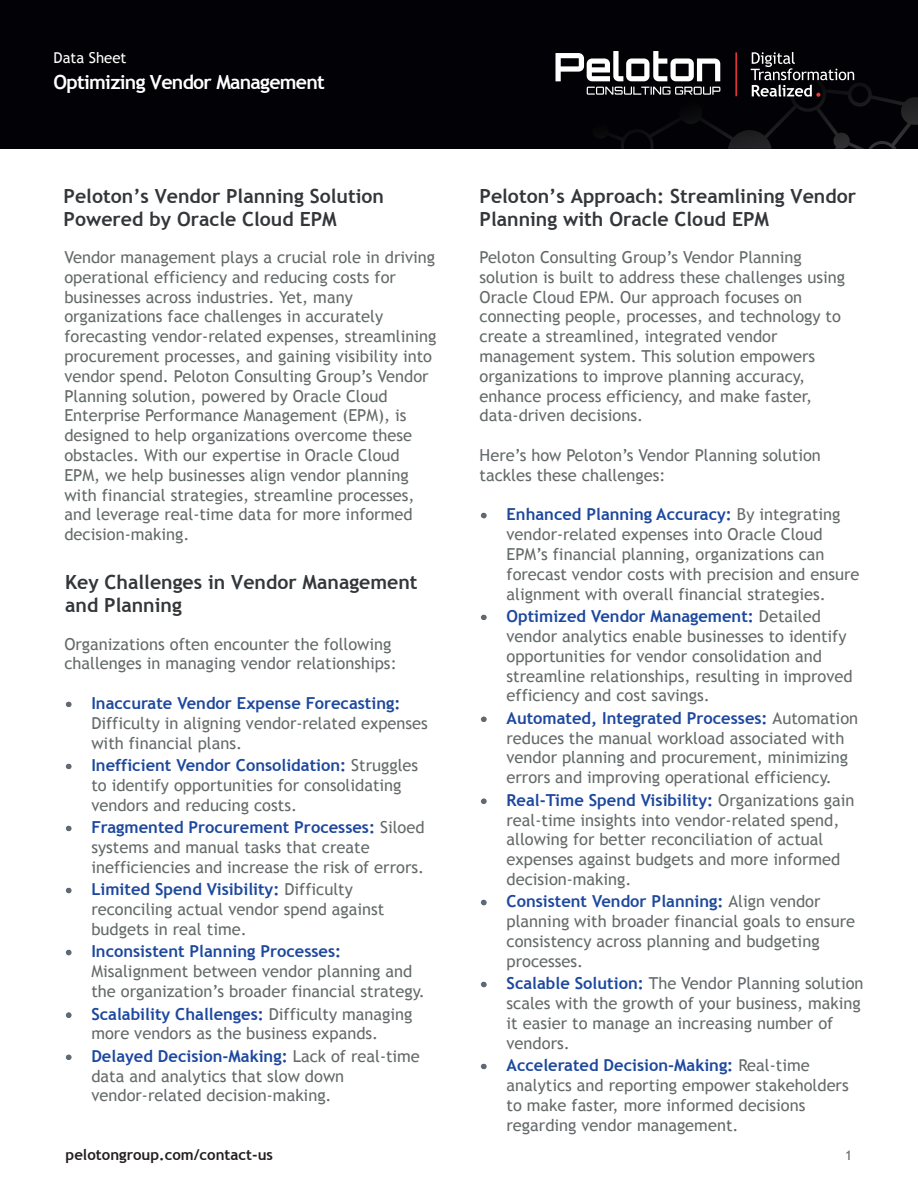
<style>
.page{position:relative;width:918px;height:1188px;background:#fff}
.page>*{position:absolute;margin:0;border:0;box-sizing:border-box;transform-origin:0 0}
.t1{font:700 19.5px/23.4px "Trebuchet MS";color:#33373a}
.t2{font:700 19.5px "Trebuchet MS";letter-spacing:-.035em;color:#fff}
.t3{font:16.5px/19.8px "Trebuchet MS";color:#646969}
.t4{font:700 16.5px "Trebuchet MS";color:#1d489e}
.t5{font:700 15px "Trebuchet MS";color:#231f20}
.t6{font:15px "Trebuchet MS";color:#fff}
.t7{font:13.5px "Trebuchet MS";color:#656a6b}
.s1{font-weight:700;color:#1d489e}
</style>
<div class="page">
<div style="left:0;top:0;width:918px;height:149px;background:#020206"></div>
<svg style="left:556px;top:51px;width:362px;height:98px"></svg>
<svg style="left:66px;top:702px;width:5px;height:5px"></svg>
<svg style="left:66px;top:764px;width:5px;height:5px"></svg>
<svg style="left:66px;top:826px;width:5px;height:5px"></svg>
<svg style="left:66px;top:888px;width:5px;height:5px"></svg>
<svg style="left:66px;top:950px;width:5px;height:5px"></svg>
<svg style="left:66px;top:1012px;width:5px;height:5px"></svg>
<svg style="left:66px;top:1055px;width:5px;height:5px"></svg>
<svg style="left:481px;top:513px;width:6px;height:5px"></svg>
<svg style="left:481px;top:615px;width:6px;height:5px"></svg>
<svg style="left:481px;top:717px;width:6px;height:5px"></svg>
<svg style="left:481px;top:799px;width:6px;height:5px"></svg>
<svg style="left:481px;top:900px;width:6px;height:5px"></svg>
<svg style="left:481px;top:982px;width:6px;height:5px"></svg>
<svg style="left:481px;top:1064px;width:6px;height:5px"></svg>
<p class="t6" style="left:53px;top:48px;width:75px">Data Sheet</p>
<p class="t2" style="left:53px;top:69px;width:273px">Optimizing Vendor Management</p>
<p class="t1" style="left:64px;top:184px;width:322px">Peloton’s Vendor Planning Solution<br>Powered by Oracle Cloud EPM</p>
<p class="t3" style="left:64px;top:248px;width:374px">Vendor management plays a crucial role in driving operational efficiency and reducing costs for businesses across industries. Yet, many organizations face challenges in accurately forecasting vendor-related expenses, streamlining procurement processes, and gaining visibility into vendor spend. Peloton Consulting Group’s Vendor Planning solution, powered by Oracle Cloud Enterprise Performance Management (EPM), is designed to help organizations overcome these obstacles. With our expertise in Oracle Cloud EPM, we help businesses align vendor planning with financial strategies, streamline processes, and leverage real-time data for more informed decision-making.</p>
<p class="t1" style="left:65px;top:570px;width:354px">Key Challenges in Vendor Management and Planning</p>
<p class="t3" style="left:64px;top:634px;width:334px">Organizations often encounter the following challenges in managing vendor relationships:</p>
<p class="t4" style="left:64px;top:693px;width:338px">• Inaccurate Vendor Expense Forecasting:</p>
<p class="t3" style="left:91px;top:713px;width:338px">Difficulty in aligning vendor-related expenses with financial plans.</p>
<p class="t3" style="left:91px;top:756px;width:328px;text-indent:-27px"><span class="s1">• Inefficient Vendor Consolidation:</span> Struggles to identify opportunities for consolidating vendors and reducing costs.</p>
<p class="t3" style="left:91px;top:818px;width:335px;text-indent:-27px"><span class="s1">• Fragmented Procurement Processes:</span> Siloed systems and manual tasks that create inefficiencies and increase the risk of errors.</p>
<p class="t3" style="left:91px;top:880px;width:295px;text-indent:-27px"><span class="s1">• Limited Spend Visibility:</span> Difficulty reconciling actual vendor spend against budgets in real time.</p>
<p class="t4" style="left:64px;top:941px;width:278px">• Inconsistent Planning Processes:</p>
<p class="t3" style="left:91px;top:962px;width:335px">Misalignment between vendor planning and the organization’s broader financial strategy.</p>
<p class="t3" style="left:64px;top:1004px;width:350px;text-align:center"><span class="s1">• Scalability Challenges:</span> Difficulty managing more vendors as the business expands.</p>
<p class="t3" style="left:91px;top:1046px;width:330px;text-indent:-27px"><span class="s1">• Delayed Decision-Making:</span> Lack of real-time data and analytics that slow down vendor-related decision-making.</p>
<p class="t1" style="left:480px;top:184px;width:378px">Peloton’s Approach: Streamlining Vendor<br>Planning with Oracle Cloud EPM</p>
<p class="t3" style="left:480px;top:248px;width:367px">Peloton Consulting Group’s Vendor Planning solution is built to address these challenges using Oracle Cloud EPM. Our approach focuses on connecting people, processes, and technology to create a streamlined, integrated vendor management system. This solution empowers organizations to improve planning accuracy, enhance process efficiency, and make faster, data-driven decisions.</p>
<p class="t3" style="left:480px;top:446px;width:343px">Here’s how Peloton’s Vendor Planning solution tackles these challenges:</p>
<p class="t3" style="left:507px;top:505px;width:354px;text-indent:-27px"><span class="s1">• Enhanced Planning Accuracy:</span> By integrating vendor-related expenses into Oracle Cloud EPM’s financial planning, organizations can forecast vendor costs with precision and ensure alignment with overall financial strategies.</p>
<p class="t3" style="left:507px;top:607px;width:348px;text-indent:-27px"><span class="s1">• Optimized Vendor Management:</span> Detailed vendor analytics enable businesses to identify opportunities for vendor consolidation and streamline relationships, resulting in improved efficiency and cost savings.</p>
<p class="t3" style="left:507px;top:708px;width:353px;text-indent:-27px"><span class="s1">• Automated, Integrated Processes:</span> Automation reduces the manual workload associated with vendor planning and procurement, minimizing errors and improving operational efficiency.</p>
<p class="t3" style="left:507px;top:790px;width:349px;text-indent:-27px"><span class="s1">• Real-Time Spend Visibility:</span> Organizations gain real-time insights into vendor-related spend, allowing for better reconciliation of actual expenses against budgets and more informed decision-making.</p>
<p class="t3" style="left:507px;top:892px;width:350px;text-indent:-27px"><span class="s1">• Consistent Vendor Planning:</span> Align vendor planning with broader financial goals to ensure consistency across planning and budgeting processes.</p>
<p class="t3" style="left:507px;top:974px;width:359px;text-indent:-27px"><span class="s1">• Scalable Solution:</span> The Vendor Planning solution scales with the growth of your business, making it easier to manage an increasing number of vendors.</p>
<p class="t3" style="left:507px;top:1056px;width:344px;text-indent:-27px"><span class="s1">• Accelerated Decision-Making:</span> Real-time analytics and reporting empower stakeholders to make faster, more informed decisions regarding vendor management.</p>
<p class="t5" style="left:66px;top:1146px;width:209px">pelotongroup.com/contact-us</p>
<p class="t7" style="left:845px;top:1148px;width:9px">1</p>
</div>
